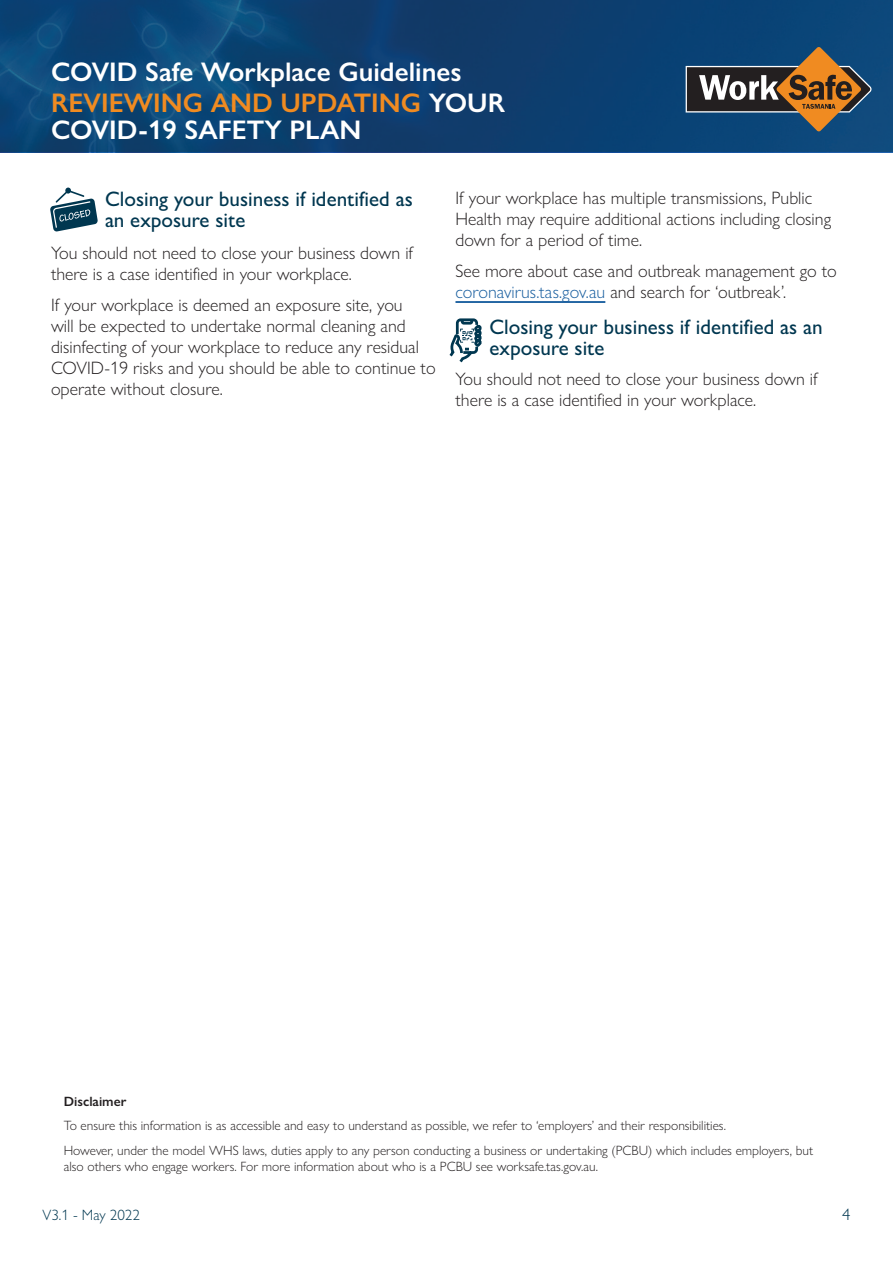
<style>
.page{position:relative;width:893px;height:1263px;background:#fff}
.page>*{position:absolute;margin:0;border:0;box-sizing:border-box;transform-origin:0 0}
.t1{font:600 27px/31.2px "Gill Sans Nova";color:#fff}
.t2{font:500 21px/21px "Gill Sans Nova";color:#003750}
.t3{font:300 18px/21px "Gill Sans Nova";color:#231f20}
.t4{font:300 16.5px "Gill Sans Nova";color:#003750}
.t5{font:300 15px "Gill Sans Nova";color:#003750}
.t6{font:300 13.5px/24.8px "Gill Sans Nova";color:#231f20}
.t7{font:600 13.5px "Gill Sans Nova";color:#231f20}
.s1{color:#f08b21}
.s2{color:#175d9e}
</style>
<div class="page">
<svg style="left:0;top:0;width:893px;height:151px;background:#0d4272"></svg>
<svg style="left:685px;top:47px;width:187px;height:85px;background:#50575b"></svg>
<hr style="left:455px;top:301px;width:150px;height:2px;background:#175d9e">
<svg style="left:50px;top:188px;width:48px;height:44px"></svg>
<svg style="left:449px;top:318px;width:33px;height:45px"></svg>
<h1 class="t1" style="left:51px;top:56px;width:456px">COVID Safe Workplace Guidelines<br><span class="s1">REVIEWING AND UPDATING</span> YOUR</h1>
<h1 class="t1" style="left:51px;top:114px;width:312px">COVID-19 SAFETY PLAN</h1>
<p class="t2" style="left:105px;top:188px;width:309px">Closing your business if identified as an exposure site</p>
<p class="t3" style="left:51px;top:242px;width:364px">You should not need to close your business down if there is a case identified in your workplace.</p>
<p class="t3" style="left:51px;top:294px;width:386px">If your workplace is deemed an exposure site, you<br>will be expected to undertake normal cleaning and disinfecting of your workplace to reduce any residual COVID-19 risks and you should be able to continue to operate without closure.</p>
<p class="t3" style="left:455px;top:187px;width:377px">If your workplace has multiple transmissions, Public<br>Health may require additional actions including closing down for a period of time.</p>
<p class="t3" style="left:455px;top:261px;width:383px">See more about case and outbreak management go to <span class="s2">coronavirus.tas.gov.au</span> and search for ‘outbreak’.</p>
<p class="t2" style="left:489px;top:316px;width:335px">Closing your business if identified as an exposure site</p>
<p class="t3" style="left:455px;top:368px;width:364px">You should not need to close your business down if there is a case identified in your workplace.</p>
<p class="t7" style="left:64px;top:1093px;width:64px">Disclaimer</p>
<p class="t6" style="left:64px;top:1113px;width:751px">To ensure this information is as accessible and easy to understand as possible, we refer to ‘employers’ and their responsibilities.<br>However, under the model WHS laws, duties apply to any person conducting a business or undertaking (PCBU) which includes employers, but</p>
<p class="t6" style="left:64px;top:1154px;width:536px">also others who engage workers. For more information about who is a PCBU see worksafe.tas.gov.au.</p>
<p class="t5" style="left:43px;top:1206px;width:99px">V3.1 - May 2022</p>
<p class="t4" style="left:842px;top:1204px;width:10px">4</p>
</div>
